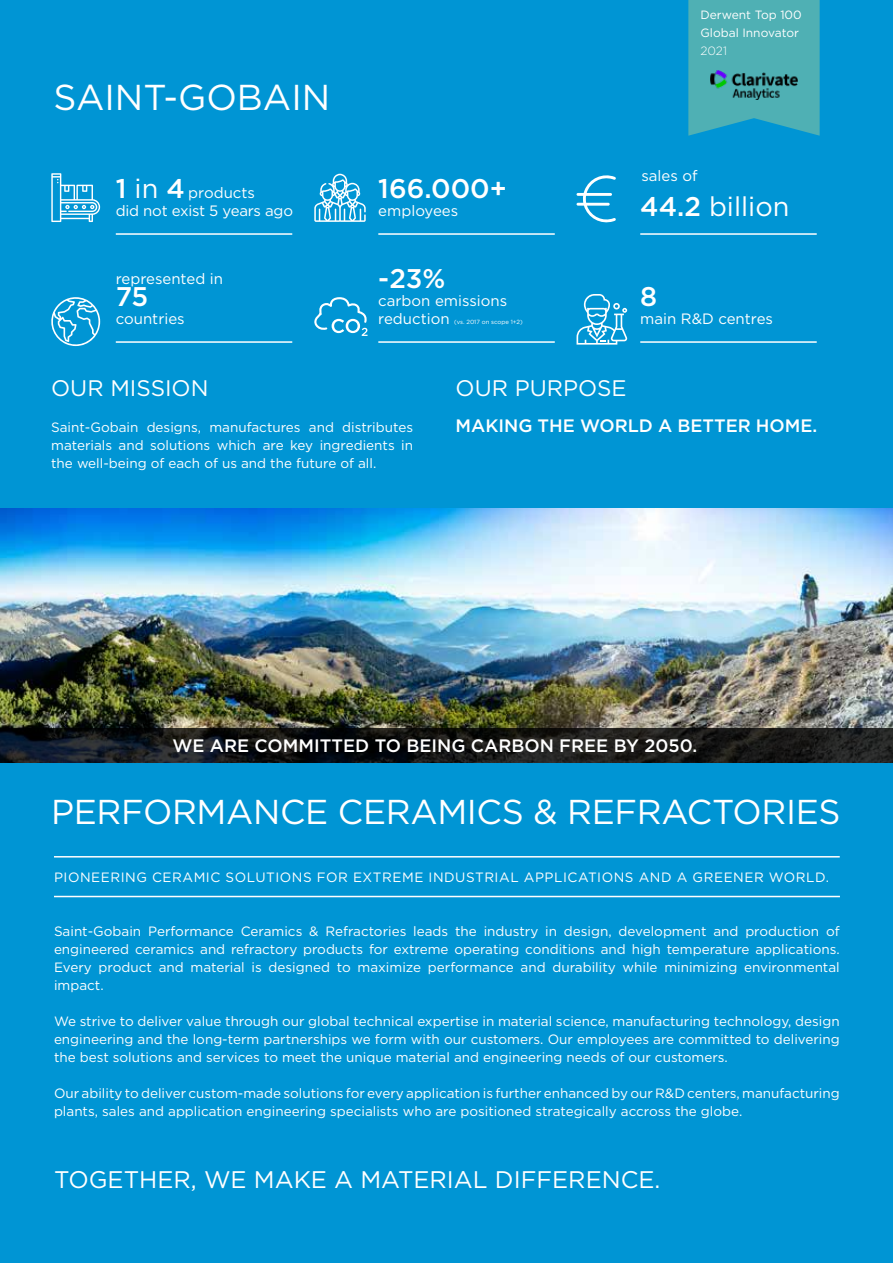
<style>
.page{position:relative;width:893px;height:1263px;background:#0095d4}
.page>*{position:absolute;margin:0;border:0;box-sizing:border-box;transform-origin:0 0}
.t1{font:36px "Gotham";color:#fff}
.t2{font:34.5px "Gotham";letter-spacing:-.01em;color:#fff}
.t3{font:500 27px "Gotham";color:#fff}
.t4{font:27px "Gotham";color:#fff}
.t5{font:24px "Gotham";color:#fff}
.t6{font:22.5px "Gotham";color:#fff}
.t7{font:500 18px "Gotham";color:#fff}
.t8{font:15px/18px "Gotham";color:#fff}
.t9{font:13.5px/18px "Gotham";color:#fff;text-align:justify}
.t10{font:13.5px "Gotham";letter-spacing:.04em;color:#fff}
.t11{font:12px/18px "Gotham";color:#fff}
.t12{font:300 12px "Gotham";color:#fff}
.t13{font:6px "Gotham";color:#fff}
.s1{font-weight:400}
.s2{font-weight:500}
</style>
<div class="page">
<img style="left:0;top:508px;width:893px;height:220px">
<svg style="left:0;top:728px;width:893px;height:35px;background:#171819"></svg>
<svg style="left:688px;top:0;width:132px;height:136px;background:#48adb6"></svg>
<img style="left:711px;top:70px;width:86px;height:30px">
<svg style="left:51px;top:297px;width:49px;height:49px"></svg>
<svg style="left:51px;top:173px;width:49px;height:49px"></svg>
<hr style="left:116px;top:233px;width:176px;height:2px;background:#fff">
<hr style="left:116px;top:341px;width:176px;height:2px;background:#fff">
<hr style="left:378px;top:233px;width:177px;height:2px;background:#fff">
<hr style="left:378px;top:341px;width:177px;height:2px;background:#fff">
<svg style="left:314px;top:174px;width:52px;height:48px"></svg>
<hr style="left:640px;top:233px;width:177px;height:2px;background:#fff">
<hr style="left:640px;top:341px;width:177px;height:2px;background:#fff">
<svg style="left:576px;top:175px;width:40px;height:47px"></svg>
<svg style="left:576px;top:294px;width:51px;height:51px"></svg>
<hr style="left:54px;top:856px;width:786px;height:1px;background:#fff">
<svg style="left:314px;top:297px;width:53px;height:39px"></svg>
<hr style="left:54px;top:896px;width:786px;height:1px;background:#fff">
<h1 class="t1" style="left:54px;top:75px;width:278px">SAINT-GOBAIN</h1>
<h3 class="t3" style="left:116px;top:171px;width:71px">1 <span class="s1">in</span> 4</h3>
<p class="t8" style="left:116px;top:201px;width:179px">did not exist 5 years ago</p>
<p class="t8" style="left:188px;top:183px;width:68px">products</p>
<p class="t8" style="left:116px;top:270px;width:109px">represented in</p>
<h3 class="t3" style="left:116px;top:279px;width:34px">75</h3>
<p class="t8" style="left:116px;top:309px;width:70px">countries</p>
<h3 class="t3" style="left:378px;top:171px;width:130px">166.000+</h3>
<p class="t8" style="left:378px;top:201px;width:81px">employees</p>
<h3 class="t3" style="left:378px;top:261px;width:69px">-23%</h3>
<p class="t8" style="left:378px;top:291px;width:130px">carbon emissions reduction</p>
<p class="t13" style="left:454px;top:318px;width:70px">(vs. 2017 on scope 1+2)</p>
<p class="t11" style="left:700px;top:5px;width:103px">Derwent Top 100<br>Global Innovator</p>
<p class="t12" style="left:700px;top:43px;width:28px">2021</p>
<p class="t8" style="left:641px;top:166px;width:58px">sales of</p>
<h3 class="t4" style="left:640px;top:189px;width:151px"><span class="s2">44.2</span> billion</h3>
<h3 class="t3" style="left:640px;top:279px;width:19px">8</h3>
<p class="t8" style="left:640px;top:309px;width:134px">main R&amp;D centres</p>
<h3 class="t6" style="left:51px;top:374px;width:159px">OUR MISSION</h3>
<p class="t9" style="left:51px;top:418px;width:363px">Saint-Gobain designs, manufactures and distributes materials and solutions which are key ingredients in the well-being of each of us and the future of all.</p>
<h3 class="t6" style="left:456px;top:374px;width:173px">OUR PURPOSE</h3>
<h3 class="t7" style="left:456px;top:414px;width:363px">MAKING THE WORLD A BETTER HOME.</h3>
<h3 class="t7" style="left:172px;top:734px;width:526px">WE ARE COMMITTED TO BEING CARBON FREE BY 2050.</h3>
<h2 class="t2" style="left:51px;top:789px;width:791px">PERFORMANCE CERAMICS &amp; REFRACTORIES</h2>
<p class="t10" style="left:54px;top:869px;width:776px">PIONEERING CERAMIC SOLUTIONS FOR EXTREME INDUSTRIAL APPLICATIONS AND A GREENER WORLD.</p>
<p class="t9" style="left:54px;top:922px;width:787px">Saint-Gobain Performance Ceramics &amp; Refractories leads the industry in design, development and production of engineered ceramics and refractory products for extreme operating conditions and high temperature applications.<br>Every product and material is designed to maximize performance and durability while minimizing environmental impact.</p>
<p class="t9" style="left:54px;top:1012px;width:787px">We strive to deliver value through our global technical expertise in material science, manufacturing technology, design engineering and the long-term partnerships we form with our customers. Our employees are committed to delivering the best solutions and services to meet the unique material and engineering needs of our customers.</p>
<p class="t9" style="left:54px;top:1084px;width:787px">Our ability to deliver custom-made solutions for every application is further enhanced by our R&amp;D centers, manufacturing plants, sales and application engineering specialists who are positioned strategically accross the globe.</p>
<h3 class="t5" style="left:54px;top:1164px;width:608px">TOGETHER, WE MAKE A MATERIAL DIFFERENCE.</h3>
</div>
